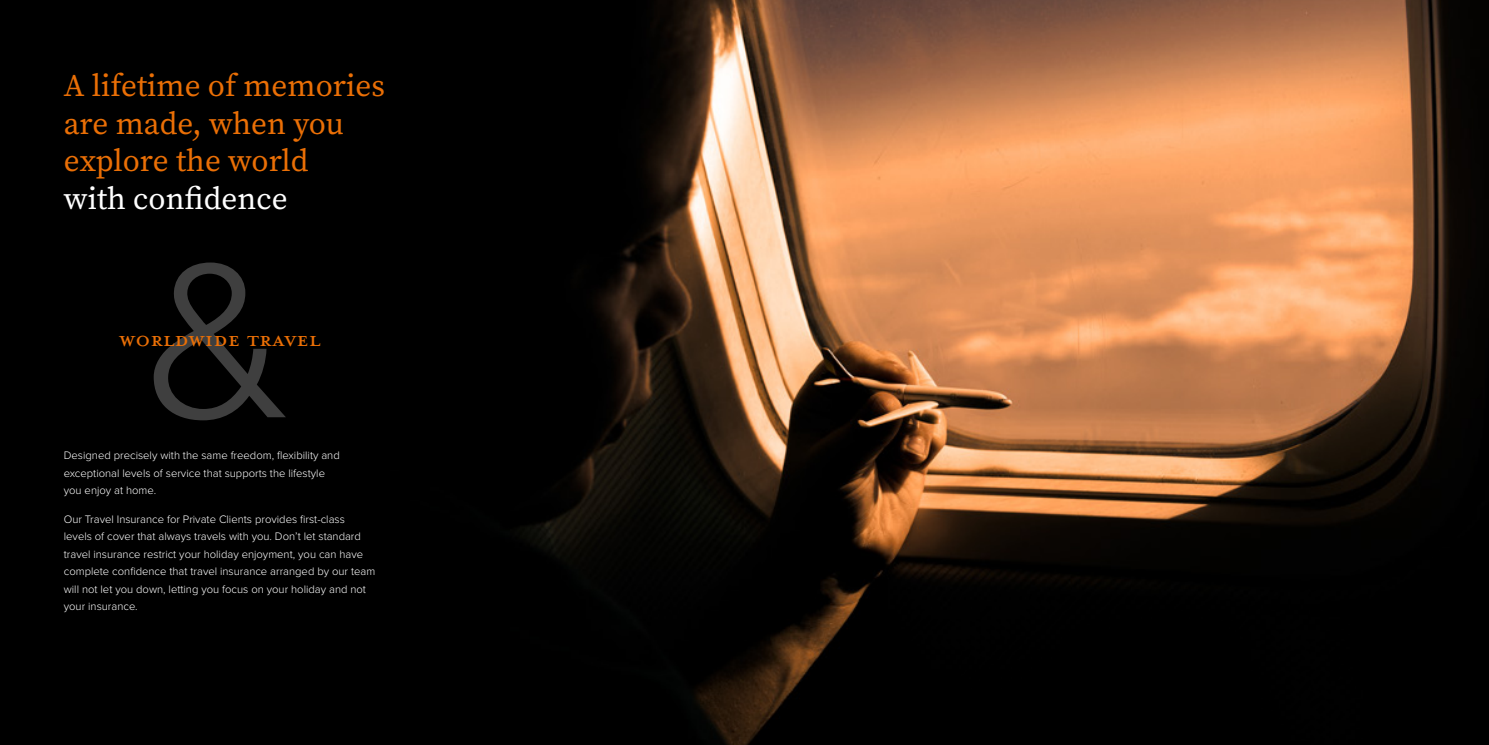
<style>
.page{position:relative;width:1489px;height:745px;background:#fff}
.page>*{position:absolute;margin:0;border:0;box-sizing:border-box;transform-origin:0 0}
.t1{font:31.25px/37.5px "Source Serif Variable";color:#ea6f06}
.t2{font:31.25px "Source Serif Variable";color:#fff}
.t3{font:30px "Mrs Eaves All Petite Caps OT";color:#ea6f06}
.t4{font:300 11.25px/17.5px "Proxima Nova";color:#fff}
</style>
<div class="page">
<img style="left:0;top:0;width:1488px;height:744px">
<svg style="left:154px;top:262px;width:132px;height:158px"></svg>
<h1 class="t1" style="left:64px;top:67px;width:322px">A lifetime of memories are made, when you explore the world</h1>
<h1 class="t2" style="left:64px;top:177px;width:225px">with confidence</h1>
<h2 class="t3" style="left:119px;top:326px;width:202px">Worldwide Travel</h2>
<p class="t4" style="left:64px;top:446px;width:277px">Designed precisely with the same freedom, flexibility and exceptional levels of service that supports the lifestyle you enjoy at home.</p>
<p class="t4" style="left:64px;top:509px;width:313px">Our Travel Insurance for Private Clients provides first-class levels of cover that always travels with you. Don’t let standard travel insurance restrict your holiday enjoyment, you can have complete confidence that travel insurance arranged by our team will not let you down, letting you focus on your holiday and not your insurance.</p>
</div>
